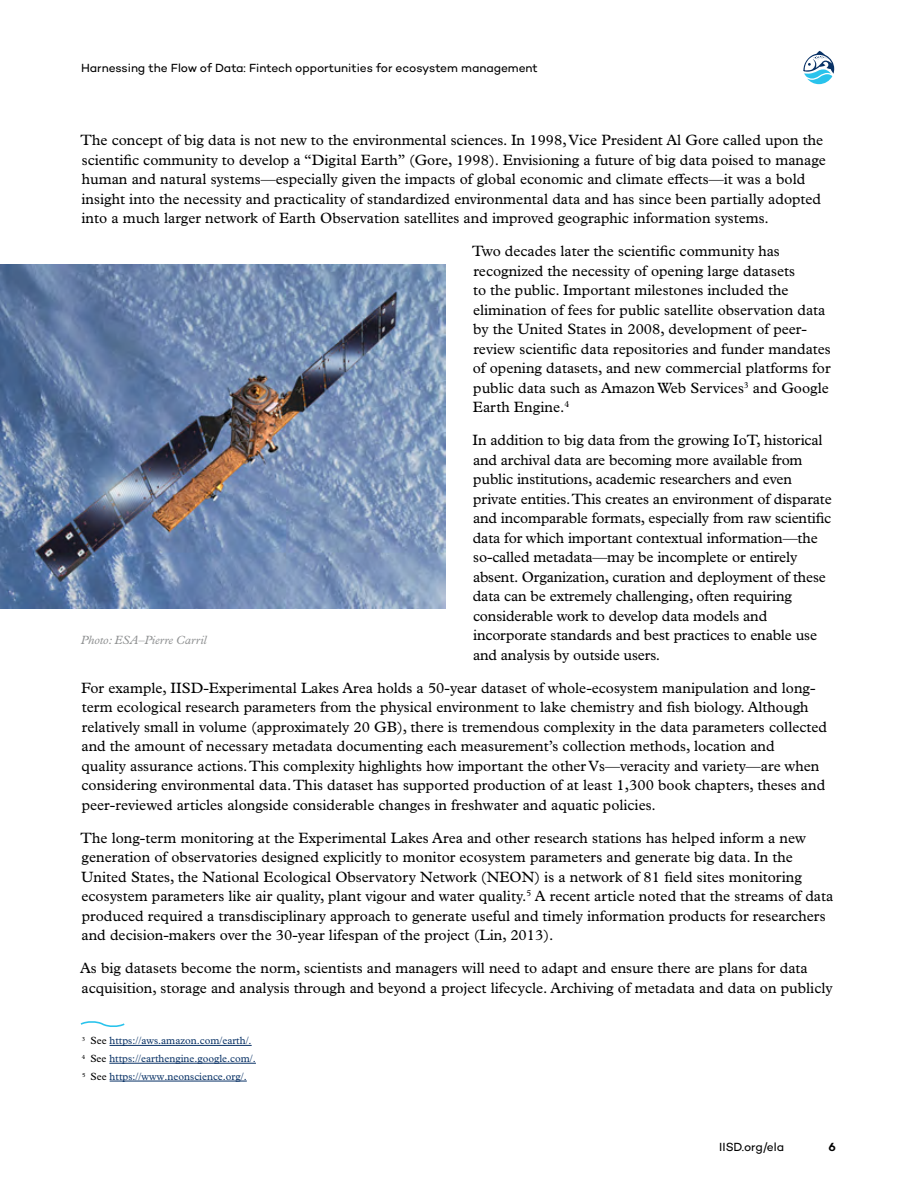
<style>
.page{position:relative;width:918px;height:1188px;background:#fff}
.page>*{position:absolute;margin:0;border:0;box-sizing:border-box;transform-origin:0 0}
.t1{font:15px/19.5px "Plantin MT Pro";color:#000}
.t2{font:12px "Campton";letter-spacing:-.005em;color:#000}
.t3{font:italic 12px "Plantin MT Pro";color:#909293}
.t4{font:600 12px "Campton";color:#000}
.t5{font:10.5px/17.9px "Plantin MT Pro";color:#093266}
.s1{color:#000}
</style>
<div class="page">
<svg style="left:803px;top:51px;width:31px;height:33px"></svg>
<svg style="left:80px;top:1021px;width:45px;height:6px"></svg>
<hr style="left:110px;top:1045px;width:142px;height:1px;background:#093266">
<hr style="left:109px;top:1063px;width:147px;height:1px;background:#093266">
<hr style="left:110px;top:1081px;width:137px;height:1px;background:#093266">
<img style="left:0;top:265px;width:445px;height:344px">
<p class="t2" style="left:81px;top:61px;width:458px">Harnessing the Flow of Data: Fintech opportunities for ecosystem management</p>
<p class="t1" style="left:81px;top:131px;width:747px">The concept of big data is not new to the environmental sciences. In 1998, Vice President Al Gore called upon the scientific community to develop a “Digital Earth” (Gore, 1998). Envisioning a future of big data poised to manage human and natural systems—especially given the impacts of global economic and climate effects—it was a bold insight into the necessity and practicality of standardized environmental data and has since been partially adopted into a much larger network of Earth Observation satellites and improved geographic information systems.</p>
<p class="t1" style="left:472px;top:242px;width:360px">Two decades later the scientific community has recognized the necessity of opening large datasets<br>to the public. Important milestones included the elimination of fees for public satellite observation data by the United States in 2008, development of peer&shy;review scientific data repositories and funder mandates of opening datasets, and new commercial platforms for public data such as Amazon Web Services<sup>3</sup> and Google Earth Engine.<sup>4</sup></p>
<p class="t1" style="left:473px;top:431px;width:361px">In addition to big data from the growing IoT, historical and archival data are becoming more available from public institutions, academic researchers and even private entities. This creates an environment of disparate and incomparable formats, especially from raw scientific data for which important contextual information—the so-called metadata—may be incomplete or entirely absent. Organization, curation and deployment of these data can be extremely challenging, often requiring considerable work to develop data models and incorporate standards and best practices to enable use and analysis by outside users.</p>
<p class="t1" style="left:81px;top:678px;width:747px">For example, IISD-Experimental Lakes Area holds a 50-year dataset of whole-ecosystem manipulation and long&shy;term ecological research parameters from the physical environment to lake chemistry and fish biology. Although relatively small in volume (approximately 20 GB), there is tremendous complexity in the data parameters collected and the amount of necessary metadata documenting each measurement’s collection methods, location and<br>quality assurance actions. This complexity highlights how important the other Vs—veracity and variety—are when considering environmental data. This dataset has supported production of at least 1,300 book chapters, theses and peer-reviewed articles alongside considerable changes in freshwater and aquatic policies.</p>
<p class="t1" style="left:81px;top:828px;width:754px">The long-term monitoring at the Experimental Lakes Area and other research stations has helped inform a new generation of observatories designed explicitly to monitor ecosystem parameters and generate big data. In the United States, the National Ecological Observatory Network (NEON) is a network of 81 field sites monitoring ecosystem parameters like air quality, plant vigour and water quality.<sup>5</sup> A recent article noted that the streams of data produced required a transdisciplinary approach to generate useful and timely information products for researchers and decision-makers over the 30-year lifespan of the project (Lin, 2013).</p>
<p class="t1" style="left:80px;top:959px;width:754px">As big datasets become the norm, scientists and managers will need to adapt and ensure there are plans for data acquisition, storage and analysis through and beyond a project lifecycle. Archiving of metadata and data on publicly</p>
<p class="t3" style="left:81px;top:633px;width:127px">Photo: ESA–Pierre Carril</p>
<p class="t5" style="left:82px;top:1032px;width:176px"><sup>3</sup> <span class="s1">See</span> https://aws.amazon.com/earth/.<br><sup>4</sup> <span class="s1">See</span> https://earthengine.google.com/.<br><sup>5</sup> <span class="s1">See</span> https://www.neonscience.org/.</p>
<p class="t2" style="left:719px;top:1139px;width:66px">IISD.org/ela</p>
<p class="t4" style="left:828px;top:1139px;width:9px">6</p>
</div>
